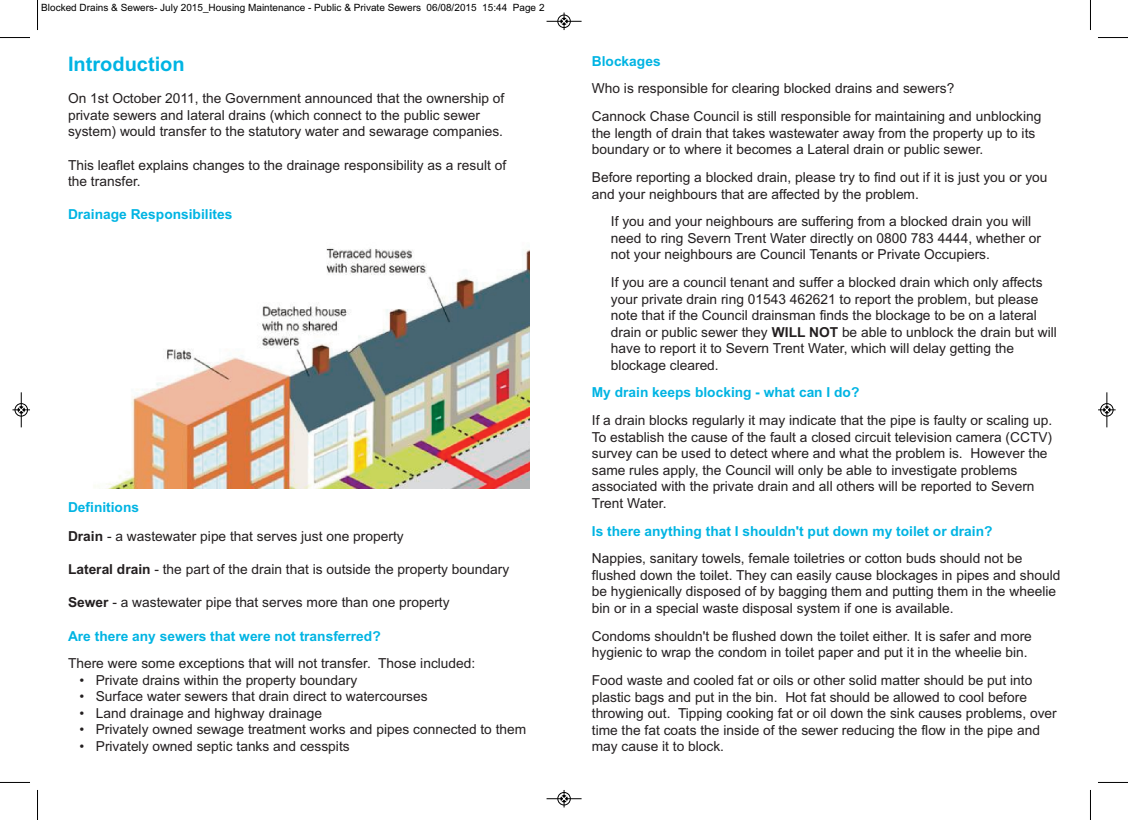
<style>
.page{position:relative;width:1128px;height:820px;background:#fff}
.page>*{position:absolute;margin:0;border:0;box-sizing:border-box;transform-origin:0 0}
.t1{font:700 20px "Arial";color:#00b4e3}
.t2{font:13.75px/16.5px "Arial";color:#231f20}
.t3{font:700 13.75px "Arial";color:#00b4e3}
.t4{font:10px "Arial";color:#000}
.s1{font-weight:700;color:#00b4e3}
.s2{font-weight:700}
</style>
<div class="page">
<img style="left:94px;top:248px;width:435px;height:240px">
<hr style="left:37px;top:0;width:1px;height:30px;background:#000">
<hr style="left:0;top:37px;width:30px;height:1px;background:#000">
<hr style="left:1090px;top:0;width:1px;height:30px;background:#000">
<hr style="left:1097px;top:37px;width:30px;height:1px;background:#000">
<hr style="left:37px;top:789px;width:1px;height:30px;background:#000">
<hr style="left:0;top:781px;width:30px;height:1px;background:#000">
<hr style="left:1090px;top:789px;width:1px;height:30px;background:#000">
<hr style="left:1097px;top:781px;width:30px;height:1px;background:#000">
<hr style="left:546px;top:21px;width:35px;height:1px;background:#000">
<div style="left:557px;top:15px;width:13px;height:13px;border:1px solid #000;border-radius:50%"></div>
<svg style="left:561px;top:13px;width:6px;height:17px"></svg>
<div style="left:557px;top:791px;width:13px;height:14px;border:1px solid #fff;border-radius:50%"></div>
<hr style="left:546px;top:798px;width:35px;height:1px;background:#000">
<div style="left:557px;top:791px;width:13px;height:13px;border:1px solid #000;border-radius:50%"></div>
<svg style="left:561px;top:790px;width:6px;height:17px"></svg>
<hr style="left:21px;top:392px;width:1px;height:35px;background:#000">
<div style="left:15px;top:403px;width:13px;height:13px;border:1px solid #000;border-radius:50%"></div>
<svg style="left:12px;top:406px;width:18px;height:7px"></svg>
<hr style="left:1106px;top:392px;width:1px;height:35px;background:#000">
<div style="left:1100px;top:403px;width:13px;height:13px;border:1px solid #000;border-radius:50%"></div>
<svg style="left:1098px;top:406px;width:17px;height:7px"></svg>
<p class="t4" style="left:41px;top:2px;width:505px">Blocked Drains &amp; Sewers- July 2015_Housing Maintenance - Public &amp; Private Sewers 06/08/2015 15:44 Page 2</p>
<h1 class="t1" style="left:68px;top:53px;width:118px">Introduction</h1>
<p class="t2" style="left:68px;top:90px;width:438px">On 1st October 2011, the Government announced that the ownership of private sewers and lateral drains (which connect to the public sewer system) would transfer to the statutory water and sewarage companies.</p>
<p class="t2" style="left:68px;top:156px;width:439px">This leaflet explains changes to the drainage responsibility as a result of the transfer.</p>
<p class="t3" style="left:68px;top:206px;width:166px">Drainage Responsibilites</p>
<p class="t2" style="left:68px;top:493px;width:337px;line-height:29px"><span class="s1">Definitions<br></span><span class="s2">Drain</span> - a wastewater pipe that serves just one property</p>
<p class="t2" style="left:68px;top:561px;width:443px"><span class="s2">Lateral drain</span> - the part of the drain that is outside the property boundary</p>
<p class="t2" style="left:68px;top:594px;width:383px"><span class="s2">Sewer</span> - a wastewater pipe that serves more than one property</p>
<p class="t3" style="left:68px;top:627px;width:314px">Are there any sewers that were not transferred?</p>
<p class="t2" style="left:68px;top:655px;width:409px">There were some exceptions that will not transfer. Those included:</p>
<p class="t2" style="left:79px;top:671px;width:279px">• Private drains within the property boundary</p>
<p class="t2" style="left:79px;top:688px;width:349px">• Surface water sewers that drain direct to watercourses</p>
<p class="t2" style="left:79px;top:704px;width:244px">• Land drainage and highway drainage</p>
<p class="t2" style="left:79px;top:721px;width:448px">• Privately owned sewage treatment works and pipes connected to them</p>
<p class="t2" style="left:80px;top:737px;width:272px">• Privately owned septic tanks and cesspits</p>
<p class="t3" style="left:592px;top:53px;width:70px">Blockages</p>
<p class="t2" style="left:592px;top:75px;width:451px;line-height:27.8px">Who is responsible for clearing blocked drains and sewers?<br>Cannock Chase Council is still responsible for maintaining and unblocking</p>
<p class="t2" style="left:592px;top:125px;width:445px">the length of drain that takes wastewater away from the property up to its boundary or to where it becomes a Lateral drain or public sewer.</p>
<p class="t2" style="left:592px;top:169px;width:457px">Before reporting a blocked drain, please try to find out if it is just you or you and your neighbours that are affected by the problem.</p>
<p class="t2" style="left:611px;top:213px;width:431px">If you and your neighbours are suffering from a blocked drain you will need to ring Severn Trent Water directly on 0800 783 4444, whether or not your neighbours are Council Tenants or Private Occupiers.</p>
<p class="t2" style="left:611px;top:274px;width:447px">If you are a council tenant and suffer a blocked drain which only affects your private drain ring 01543 462621 to report the problem, but please note that if the Council drainsman finds the blockage to be on a lateral drain or public sewer they <span class="s2">WILL NOT</span> be able to unblock the drain but will have to report it to Severn Trent Water, which will delay getting the blockage cleared.</p>
<p class="t3" style="left:592px;top:384px;width:269px">My drain keeps blocking - what can I do?</p>
<p class="t2" style="left:592px;top:412px;width:462px">If a drain blocks regularly it may indicate that the pipe is faulty or scaling up.<br>To establish the cause of the fault a closed circuit television camera (CCTV) survey can be used to detect where and what the problem is. However the same rules apply, the Council will only be able to investigate problems associated with the private drain and all others will be reported to Severn Trent Water.</p>
<p class="t3" style="left:592px;top:522px;width:402px">Is there anything that I shouldn't put down my toilet or drain?</p>
<p class="t2" style="left:592px;top:550px;width:470px">Nappies, sanitary towels, female toiletries or cotton buds should not be flushed down the toilet. They can easily cause blockages in pipes and should be hygienically disposed of by bagging them and putting them in the wheelie bin or in a special waste disposal system if one is available.</p>
<p class="t2" style="left:592px;top:627px;width:441px">Condoms shouldn't be flushed down the toilet either. It is safer and more hygienic to wrap the condom in toilet paper and put it in the wheelie bin.</p>
<p class="t2" style="left:592px;top:671px;width:466px">Food waste and cooled fat or oils or other solid matter should be put into plastic bags and put in the bin. Hot fat should be allowed to cool before throwing out. Tipping cooking fat or oil down the sink causes problems, over time the fat coats the inside of the sewer reducing the flow in the pipe and may cause it to block.</p>
</div>
